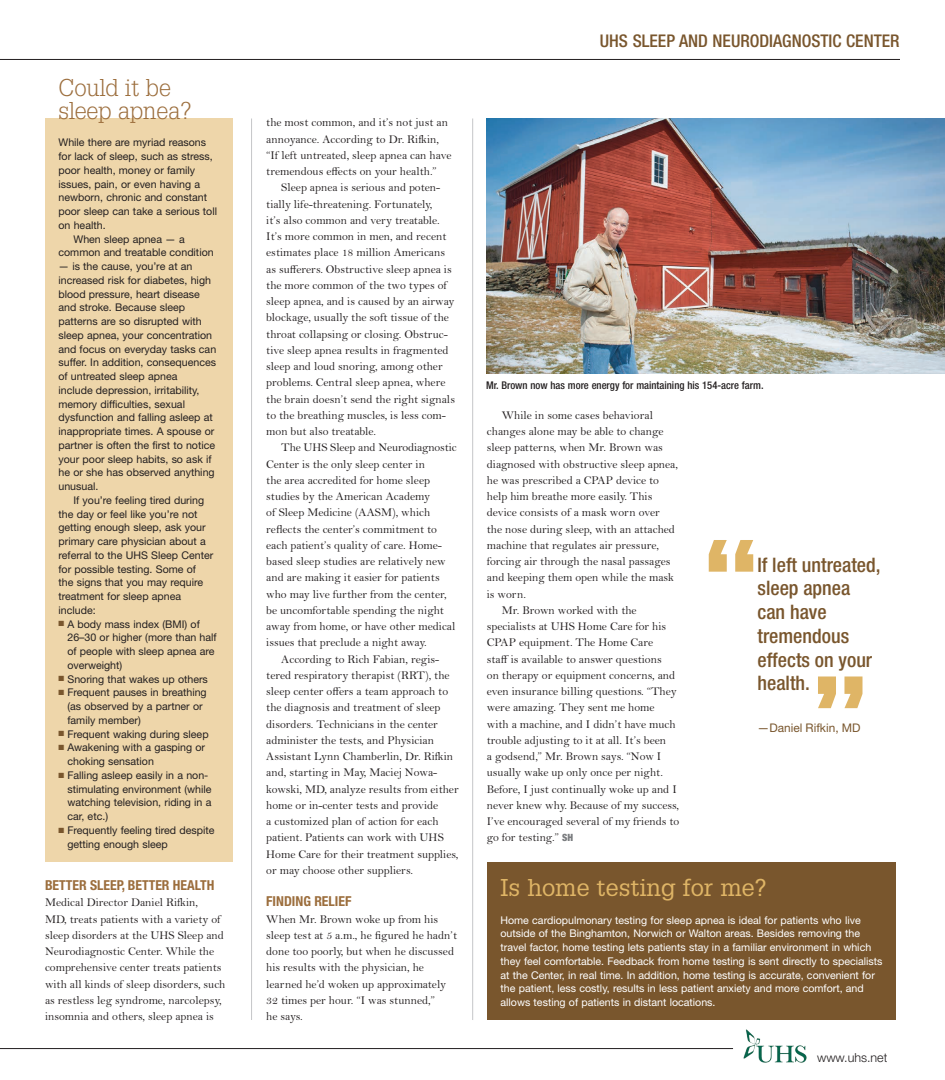
<style>
.page{position:relative;width:945px;height:1080px;background:#fff}
.page>*{position:absolute;margin:0;border:0;box-sizing:border-box;transform-origin:0 0}
._03_head_sidebar_UHS{font:300 23.75px/22.5px "Glypha LT Std";color:#9c6e3d}
._03_head_sidebar_UHS-2{font:23.75px "Glypha LT Std";color:#dfb566}
.t1{font:500 condensed 20px/23.8px "Helvetica Neue LT Std";color:#79562d}
.t2{font:500 condensed 17.5px "Helvetica Neue LT Std";color:#79562d}
._01_body_subheads_UH{font:700 condensed 13.75px "Helvetica Neue LT Std";color:#9c6e3d}
.t3{font:300 12.5px "Helvetica Neue LT Std";color:#231f20}
._01_Body_Indent_UHS{font:11.88px/16.2px "Bell MT Std";color:#231f20}
._01_Body_No_Indent_U{font:11.88px/16.2px "Bell MT Std";color:#231f20}
.t4{font:11.88px "Helvetica Neue LT Std";color:#79562d}
._02_Sidebar_body_ind{font:10.62px/13.8px "Helvetica Neue LT Std";color:#231f20}
._02_Sidebar_body_no{font:10.62px/13.8px "Helvetica Neue LT Std";color:#231f20}
._02_Sidebar_body_no-2{font:10.62px/13.8px "Helvetica Neue LT Std";color:#fff}
._05_photo_caption_UH{font:500 condensed 10.62px "Helvetica Neue LT Std";color:#231f20}
.s1{color:#79562d}
.s2{font-family:"Helvetica Neue LT Std";font-weight:900;font-stretch:condensed;font-size:10px;color:#7a7c7f}
</style>
<div class="page">
<hr style="left:0;top:1048px;width:733px;height:1px;background:#231f20">
<img style="left:743px;top:1030px;width:64px;height:33px">
<hr style="left:0;top:59px;width:900px;height:1px;background:#231f20">
<hr style="left:472px;top:118px;width:1px;height:902px;background:#c5c6c8">
<div style="left:45px;top:118px;width:187px;height:744px;background:#eed6aa"></div>
<hr style="left:251px;top:118px;width:1px;height:902px;background:#c5c6c8">
<img style="left:486px;top:118px;width:459px;height:255px">
<div style="left:487px;top:862px;width:409px;height:158px;background:#79562d"></div>
<svg style="left:818px;top:677px;width:45px;height:31px"></svg>
<svg style="left:709px;top:540px;width:44px;height:32px"></svg>
<p class="_03_head_sidebar_UHS" style="left:58px;top:77px;width:135px">Could it be sleep apnea?</p>
<p class="_02_Sidebar_body_no" style="left:58px;top:135px;width:160px">While there are myriad reasons for lack of sleep, such as stress, poor health, money or family issues, pain, or even having a newborn, chronic and constant poor sleep can take a serious toll on health.</p>
<p class="_02_Sidebar_body_ind" style="left:58px;top:232px;width:157px;text-indent:15px">When sleep apnea — a common and treatable condition</p>
<p class="_02_Sidebar_body_ind" style="left:58px;top:259px;width:159px">— is the cause, you’re at an increased risk for diabetes, high blood pressure, heart disease and stroke. Because sleep patterns are so disrupted with sleep apnea, your concentration and focus on everyday tasks can suffer. In addition, consequences of untreated sleep apnea<br>include depression, irritability, memory difficulties, sexual dysfunction and falling asleep at inappropriate times. A spouse or partner is often the first to notice your poor sleep habits, so ask if he or she has observed anything unusual.</p>
<p class="_02_Sidebar_body_ind" style="left:58px;top:493px;width:156px;text-indent:15px">If you’re feeling tired during the day or feel like you’re not getting enough sleep, ask your primary care physician about a referral to the UHS Sleep Center for possible testing. Some of the signs that you may require treatment for sleep apnea include:</p>
<p class="_02_Sidebar_body_no" style="left:67px;top:617px;width:151px;text-indent:-9px"><span class="s1">■</span> A body mass index (BMI) of<br>26–30 or higher (more than half of people with sleep apnea are overweight)</p>
<p class="_02_Sidebar_body_no" style="left:58px;top:672px;width:151px"><span class="s1">■</span> Snoring that wakes up others</p>
<p class="_02_Sidebar_body_no" style="left:67px;top:685px;width:141px;text-indent:-9px"><span class="s1">■</span> Frequent pauses in breathing (as observed by a partner or family member)</p>
<p class="_02_Sidebar_body_no" style="left:58px;top:727px;width:152px"><span class="s1">■</span> Frequent waking during sleep</p>
<p class="_02_Sidebar_body_no" style="left:67px;top:740px;width:139px;text-indent:-9px"><span class="s1">■</span> Awakening with a gasping or choking sensation</p>
<p class="_02_Sidebar_body_no" style="left:67px;top:768px;width:146px;text-indent:-9px"><span class="s1">■</span> Falling asleep easily in a non&shy;stimulating environment (while watching television, riding in a car, etc.)</p>
<p class="_02_Sidebar_body_no" style="left:67px;top:823px;width:149px;text-indent:-9px"><span class="s1">■</span> Frequently feeling tired despite getting enough sleep</p>
<p class="_01_body_subheads_UH" style="left:45px;top:877px;width:171px">BETTER SLEEP, BETTER HEALTH</p>
<p class="_01_Body_No_Indent_U" style="left:45px;top:894px;width:182px">Medical Director Daniel Rifkin,<br>MD, treats patients with a variety of sleep disorders at the UHS Sleep and Neurodiagnostic Center. While the comprehensive center treats patients with all kinds of sleep disorders, such as restless leg syndrome, narcolepsy, insomnia and others, sleep apnea is</p>
<p class="t2" style="left:600px;top:30px;width:301px">UHS SLEEP AND NEURODIAGNOSTIC CENTER</p>
<p class="_01_Body_No_Indent_U" style="left:266px;top:114px;width:187px">the most common, and it’s not just an annoyance. According to Dr. Rifkin, “If left untreated, sleep apnea can have tremendous effects on your health.”</p>
<p class="_01_Body_Indent_UHS" style="left:266px;top:179px;width:190px;text-indent:15px">Sleep apnea is serious and poten&shy;tially life-threatening. Fortunately,<br>it’s also common and very treatable.<br>It’s more common in men, and recent estimates place 18 million Americans as sufferers. Obstructive sleep apnea is the more common of the two types of sleep apnea, and is caused by an airway blockage, usually the soft tissue of the throat collapsing or closing. Obstruc&shy;tive sleep apnea results in fragmented sleep and loud snoring, among other problems. Central sleep apnea, where the brain doesn’t send the right signals to the breathing muscles, is less com&shy;mon but also treatable.</p>
<p class="_01_Body_Indent_UHS" style="left:266px;top:439px;width:192px;text-indent:15px">The UHS Sleep and Neurodiagnostic Center is the only sleep center in<br>the area accredited for home sleep studies by the American Academy<br>of Sleep Medicine (AASM), which reflects the center’s commitment to each patient’s quality of care. Home&shy;based sleep studies are relatively new and are making it easier for patients who may live further from the center, be uncomfortable spending the night away from home, or have other medical issues that preclude a night away.</p>
<p class="_01_Body_Indent_UHS" style="left:266px;top:651px;width:194px;text-indent:15px">According to Rich Fabian, regis&shy;tered respiratory therapist (RRT), the sleep center offers a team approach to the diagnosis and treatment of sleep disorders. Technicians in the center administer the tests, and Physician Assistant Lynn Chamberlin, Dr. Rifkin and, starting in May, Maciej Nowa&shy;kowski, MD, analyze results from either home or in-center tests and provide<br>a customized plan of action for each patient. Patients can work with UHS Home Care for their treatment supplies, or may choose other suppliers.</p>
<p class="_01_body_subheads_UH" style="left:266px;top:893px;width:87px">FINDING RELIEF</p>
<p class="_01_Body_No_Indent_U" style="left:266px;top:911px;width:192px">When Mr. Brown woke up from his sleep test at 5 a.m., he figured he hadn’t done too poorly, but when he discussed his results with the physician, he learned he’d woken up approximately<br>32 times per hour. “I was stunned,”<br>he says.</p>
<p class="_05_photo_caption_UH" style="left:486px;top:378px;width:279px">Mr. Brown now has more energy for maintaining his 154-acre farm.</p>
<p class="_01_Body_Indent_UHS" style="left:487px;top:407px;width:193px;text-indent:15px">While in some cases behavioral changes alone may be able to change sleep patterns, when Mr. Brown was diagnosed with obstructive sleep apnea, he was prescribed a CPAP device to help him breathe more easily. This device consists of a mask worn over<br>the nose during sleep, with an attached machine that regulates air pressure, forcing air through the nasal passages and keeping them open while the mask is worn.</p>
<p class="_01_Body_Indent_UHS" style="left:487px;top:602px;width:194px;text-indent:15px">Mr. Brown worked with the specialists at UHS Home Care for his CPAP equipment. The Home Care<br>staff is available to answer questions<br>on therapy or equipment concerns, and even insurance billing questions. “They were amazing. They sent me home with a machine, and I didn’t have much trouble adjusting to it at all. It’s been<br>a godsend,” Mr. Brown says. “Now I usually wake up only once per night.<br>Before, I just continually woke up and I never knew why. Because of my success, I’ve encouraged several of my friends to go for testing.” <span class="s2">SH</span></p>
<p class="t1" style="left:758px;top:552px;width:125px">If left untreated, sleep apnea can have tremendous effects on your health.</p>
<p class="t4" style="left:758px;top:720px;width:105px">—Daniel Rifkin, MD</p>
<p class="_03_head_sidebar_UHS-2" style="left:500px;top:873px;width:268px">Is home testing for me?</p>
<p class="_02_Sidebar_body_no-2" style="left:500px;top:913px;width:384px">Home cardiopulmonary testing for sleep apnea is ideal for patients who live outside of the Binghamton, Norwich or Walton areas. Besides removing the travel factor, home testing lets patients stay in a familiar environment in which they feel comfortable. Feedback from home testing is sent directly to specialists at the Center, in real time. In addition, home testing is accurate, convenient for the patient, less costly, results in less patient anxiety and more comfort, and allows testing of patients in distant locations.</p>
<p class="t3" style="left:817px;top:1050px;width:72px">www.uhs.net</p>
</div>
